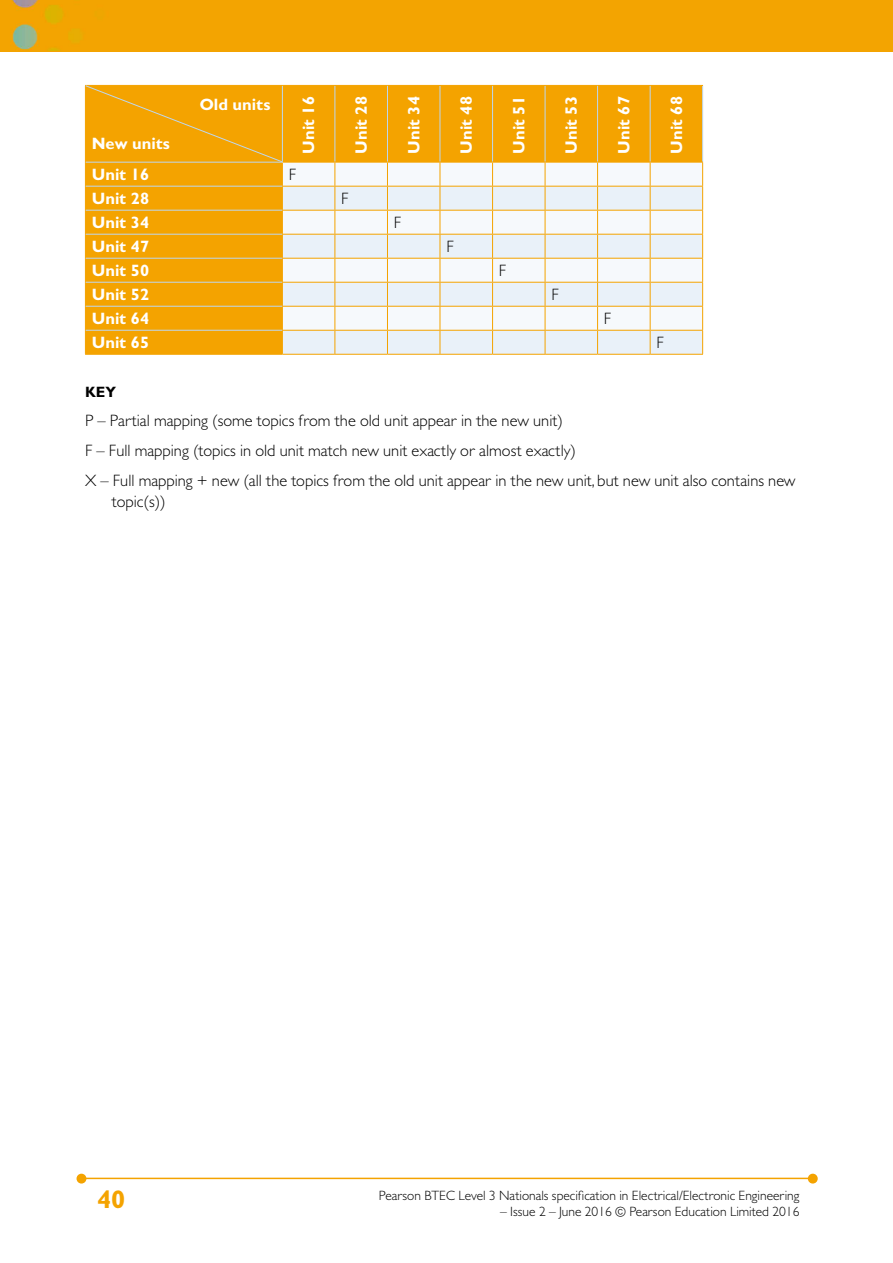
<style>
.page{position:relative;width:893px;height:1263px;background:#fff}
.page>*{position:absolute;margin:0;border:0;box-sizing:border-box;transform-origin:0 0}
.t1{font:700 25.5px "Gill Sans MT Pro";color:#f4a300}
.t2{font:300 16.5px/30px "Gill Sans MT Pro";color:#000}
.t3{font:700 16.5px "Gill Sans MT Pro";color:#fff}
.t4{font:700 15px "Gill Sans MT Pro";color:#000}
.t5{font:300 13.5px "Gill Sans MT Pro";color:#000}
</style>
<div class="page">
<div style="left:0;top:0;width:893px;height:51px;background:#f3a401"></div>
<hr style="left:82px;top:1178px;width:728px;height:1px;background:#f4a300">
<div style="left:809px;top:1174px;width:8px;height:9px;background:#f4a300;border-radius:50%"></div>
<div style="left:808px;top:1174px;width:10px;height:9px;border:2px solid #f4a300;border-radius:50%"></div>
<div style="left:77px;top:1174px;width:9px;height:9px;background:#f4a300;border-radius:50%"></div>
<div style="left:77px;top:1174px;width:9px;height:9px;border:2px solid #f4a300;border-radius:50%"></div>
<div style="left:283px;top:86px;width:419px;height:76px;background:#f4a300"></div>
<div style="left:283px;top:163px;width:419px;height:23px;background:#f6f9fc"></div>
<svg style="left:283px;top:187px;width:419px;height:167px;fill:#e9f1f9"></svg>
<hr style="left:335px;top:86px;width:1px;height:76px;background:#bdd7ee">
<hr style="left:387px;top:86px;width:1px;height:76px;background:#bdd7ee">
<hr style="left:440px;top:86px;width:1px;height:76px;background:#bdd7ee">
<hr style="left:492px;top:86px;width:1px;height:76px;background:#bdd7ee">
<hr style="left:545px;top:86px;width:1px;height:76px;background:#bdd7ee">
<hr style="left:597px;top:86px;width:1px;height:76px;background:#bdd7ee">
<hr style="left:650px;top:86px;width:1px;height:76px;background:#bdd7ee">
<hr style="left:702px;top:86px;width:1px;height:76px;background:#bdd7ee">
<hr style="left:85px;top:85px;width:197px;height:1px;background:#f4a300">
<hr style="left:282px;top:85px;width:53px;height:1px;background:#f4a300">
<hr style="left:335px;top:85px;width:52px;height:1px;background:#f4a300">
<hr style="left:387px;top:85px;width:53px;height:1px;background:#f4a300">
<hr style="left:440px;top:85px;width:53px;height:1px;background:#f4a300">
<hr style="left:493px;top:85px;width:52px;height:1px;background:#f4a300">
<hr style="left:545px;top:85px;width:53px;height:1px;background:#f4a300">
<hr style="left:598px;top:85px;width:52px;height:1px;background:#f4a300">
<hr style="left:650px;top:85px;width:53px;height:1px;background:#f4a300">
<hr style="left:283px;top:162px;width:52px;height:1px;background:#f4a300">
<hr style="left:335px;top:162px;width:52px;height:1px;background:#f4a300">
<hr style="left:387px;top:162px;width:53px;height:1px;background:#f4a300">
<hr style="left:440px;top:162px;width:53px;height:1px;background:#f4a300">
<hr style="left:493px;top:162px;width:52px;height:1px;background:#f4a300">
<hr style="left:545px;top:162px;width:53px;height:1px;background:#f4a300">
<hr style="left:598px;top:162px;width:52px;height:1px;background:#f4a300">
<hr style="left:650px;top:162px;width:53px;height:1px;background:#f4a300">
<hr style="left:282px;top:186px;width:53px;height:1px;background:#f4a300">
<hr style="left:335px;top:186px;width:52px;height:1px;background:#f4a300">
<hr style="left:387px;top:186px;width:53px;height:1px;background:#f4a300">
<hr style="left:440px;top:186px;width:53px;height:1px;background:#f4a300">
<hr style="left:493px;top:186px;width:52px;height:1px;background:#f4a300">
<hr style="left:545px;top:186px;width:53px;height:1px;background:#f4a300">
<hr style="left:598px;top:186px;width:52px;height:1px;background:#f4a300">
<hr style="left:650px;top:186px;width:53px;height:1px;background:#f4a300">
<hr style="left:282px;top:210px;width:53px;height:1px;background:#f4a300">
<hr style="left:335px;top:210px;width:52px;height:1px;background:#f4a300">
<hr style="left:387px;top:210px;width:53px;height:1px;background:#f4a300">
<hr style="left:440px;top:210px;width:53px;height:1px;background:#f4a300">
<hr style="left:493px;top:210px;width:52px;height:1px;background:#f4a300">
<hr style="left:545px;top:210px;width:53px;height:1px;background:#f4a300">
<hr style="left:598px;top:210px;width:52px;height:1px;background:#f4a300">
<hr style="left:650px;top:210px;width:53px;height:1px;background:#f4a300">
<hr style="left:282px;top:234px;width:53px;height:1px;background:#f4a300">
<hr style="left:335px;top:234px;width:52px;height:1px;background:#f4a300">
<hr style="left:387px;top:234px;width:53px;height:1px;background:#f4a300">
<hr style="left:440px;top:234px;width:53px;height:1px;background:#f4a300">
<hr style="left:493px;top:234px;width:52px;height:1px;background:#f4a300">
<hr style="left:545px;top:234px;width:53px;height:1px;background:#f4a300">
<hr style="left:598px;top:234px;width:52px;height:1px;background:#f4a300">
<hr style="left:650px;top:234px;width:53px;height:1px;background:#f4a300">
<hr style="left:282px;top:258px;width:53px;height:1px;background:#f4a300">
<hr style="left:335px;top:258px;width:52px;height:1px;background:#f4a300">
<hr style="left:387px;top:258px;width:53px;height:1px;background:#f4a300">
<hr style="left:440px;top:258px;width:53px;height:1px;background:#f4a300">
<hr style="left:493px;top:258px;width:52px;height:1px;background:#f4a300">
<hr style="left:545px;top:258px;width:53px;height:1px;background:#f4a300">
<hr style="left:598px;top:258px;width:52px;height:1px;background:#f4a300">
<hr style="left:650px;top:258px;width:53px;height:1px;background:#f4a300">
<hr style="left:282px;top:282px;width:53px;height:1px;background:#f4a300">
<hr style="left:335px;top:282px;width:52px;height:1px;background:#f4a300">
<hr style="left:387px;top:282px;width:53px;height:1px;background:#f4a300">
<hr style="left:440px;top:282px;width:53px;height:1px;background:#f4a300">
<hr style="left:493px;top:282px;width:52px;height:1px;background:#f4a300">
<hr style="left:545px;top:282px;width:53px;height:1px;background:#f4a300">
<hr style="left:598px;top:282px;width:52px;height:1px;background:#f4a300">
<hr style="left:650px;top:282px;width:53px;height:1px;background:#f4a300">
<hr style="left:282px;top:306px;width:53px;height:1px;background:#f4a300">
<hr style="left:335px;top:306px;width:52px;height:1px;background:#f4a300">
<hr style="left:387px;top:306px;width:53px;height:1px;background:#f4a300">
<hr style="left:440px;top:306px;width:53px;height:1px;background:#f4a300">
<hr style="left:493px;top:306px;width:52px;height:1px;background:#f4a300">
<hr style="left:545px;top:306px;width:53px;height:1px;background:#f4a300">
<hr style="left:598px;top:306px;width:52px;height:1px;background:#f4a300">
<hr style="left:650px;top:306px;width:53px;height:1px;background:#f4a300">
<svg style="left:335px;top:163px;width:1px;height:191px"></svg>
<svg style="left:387px;top:163px;width:1px;height:191px"></svg>
<svg style="left:440px;top:163px;width:1px;height:191px"></svg>
<svg style="left:492px;top:163px;width:1px;height:191px"></svg>
<svg style="left:545px;top:163px;width:1px;height:191px"></svg>
<svg style="left:597px;top:163px;width:1px;height:191px"></svg>
<svg style="left:650px;top:163px;width:1px;height:191px"></svg>
<svg style="left:702px;top:163px;width:1px;height:191px"></svg>
<hr style="left:282px;top:354px;width:53px;height:1px;background:#f4a300">
<hr style="left:335px;top:354px;width:52px;height:1px;background:#f4a300">
<hr style="left:387px;top:354px;width:53px;height:1px;background:#f4a300">
<hr style="left:440px;top:354px;width:53px;height:1px;background:#f4a300">
<hr style="left:493px;top:354px;width:52px;height:1px;background:#f4a300">
<hr style="left:545px;top:354px;width:53px;height:1px;background:#f4a300">
<hr style="left:598px;top:354px;width:52px;height:1px;background:#f4a300">
<hr style="left:650px;top:354px;width:53px;height:1px;background:#f4a300">
<hr style="left:282px;top:330px;width:53px;height:1px;background:#f4a300">
<hr style="left:335px;top:330px;width:52px;height:1px;background:#f4a300">
<hr style="left:387px;top:330px;width:53px;height:1px;background:#f4a300">
<hr style="left:440px;top:330px;width:53px;height:1px;background:#f4a300">
<hr style="left:493px;top:330px;width:52px;height:1px;background:#f4a300">
<hr style="left:545px;top:330px;width:53px;height:1px;background:#f4a300">
<hr style="left:598px;top:330px;width:52px;height:1px;background:#f4a300">
<hr style="left:650px;top:330px;width:53px;height:1px;background:#f4a300">
<hr style="left:85px;top:354px;width:197px;height:1px;background:#f4a300">
<svg style="left:85px;top:86px;width:198px;height:268px;background:#f2a408"></svg>
<p class="t3" style="left:92px;top:133px;width:80px">New units</p>
<p class="t3" style="left:200px;top:94px;width:72px">Old units</p>
<p class="t3" style="left:298px;top:154px;width:59px;rotate:-90deg">Unit 16</p>
<p class="t3" style="left:351px;top:154px;width:59px;rotate:-90deg">Unit 28</p>
<p class="t3" style="left:404px;top:154px;width:59px;rotate:-90deg">Unit 34</p>
<p class="t3" style="left:456px;top:154px;width:59px;rotate:-90deg">Unit 48</p>
<p class="t3" style="left:509px;top:154px;width:59px;rotate:-90deg">Unit 51</p>
<p class="t3" style="left:561px;top:154px;width:59px;rotate:-90deg">Unit 53</p>
<p class="t3" style="left:614px;top:154px;width:59px;rotate:-90deg">Unit 67</p>
<p class="t3" style="left:666px;top:154px;width:59px;rotate:-90deg">Unit 68</p>
<p class="t3" style="left:92px;top:164px;width:59px">Unit 16</p>
<p class="t2" style="left:289px;top:159px;width:9px">F</p>
<p class="t3" style="left:92px;top:188px;width:59px">Unit 28</p>
<p class="t2" style="left:341px;top:183px;width:9px">F</p>
<p class="t3" style="left:92px;top:212px;width:59px">Unit 34</p>
<p class="t2" style="left:394px;top:207px;width:9px">F</p>
<p class="t3" style="left:92px;top:236px;width:59px">Unit 47</p>
<p class="t2" style="left:446px;top:231px;width:9px">F</p>
<p class="t3" style="left:92px;top:260px;width:59px">Unit 50</p>
<p class="t2" style="left:499px;top:255px;width:9px">F</p>
<p class="t3" style="left:92px;top:284px;width:59px">Unit 52</p>
<p class="t2" style="left:551px;top:279px;width:9px">F</p>
<p class="t3" style="left:92px;top:308px;width:59px">Unit 64</p>
<p class="t2" style="left:604px;top:303px;width:9px">F</p>
<p class="t3" style="left:92px;top:332px;width:59px">Unit 65</p>
<p class="t2" style="left:656px;top:327px;width:9px">F</p>
<p class="t4" style="left:85px;top:382px;width:32px">KEY</p>
<p class="t2" style="left:85px;top:406px;width:712px">P – Partial mapping (some topics from the old unit appear in the new unit)<br>F – Full mapping (topics in old unit match new unit exactly or almost exactly)<br>X – Full mapping + new (all the topics from the old unit appear in the new unit, but new unit also contains new</p>
<p class="t2" style="left:112px;top:487px;width:55px">topic(s))</p>
<h1 class="t1" style="left:97px;top:1184px;width:30px">40</h1>
<p class="t5" style="left:379px;top:1187px;width:422px">Pearson BTEC Level 3 Nationals specification in Electrical/Electronic Engineering</p>
<p class="t5" style="left:500px;top:1204px;width:301px">– Issue 2 – June 2016 © Pearson Education Limited 2016</p>
</div>
